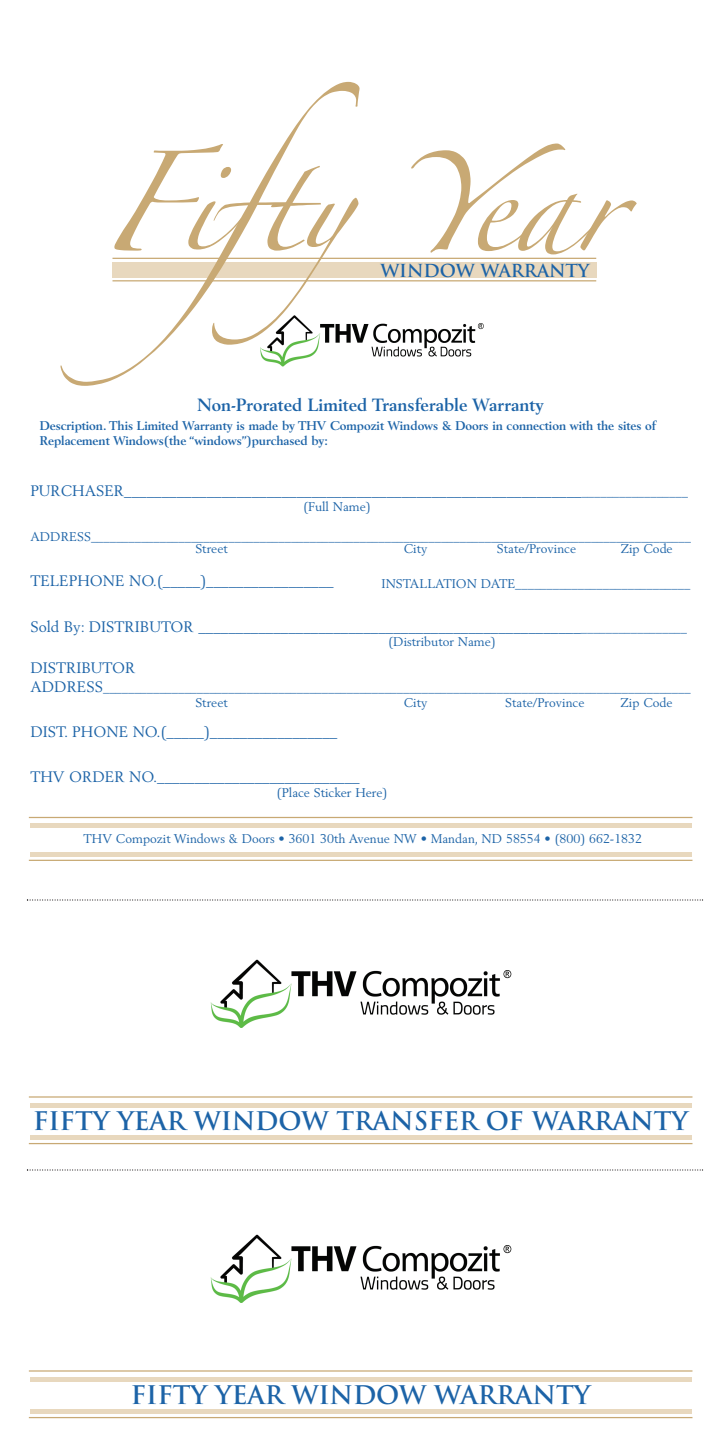
<style>
.page{position:relative;width:720px;height:1440px;background:#fff}
.page>*{position:absolute;margin:0;border:0;box-sizing:border-box;transform-origin:0 0}
.t1{font:90px "Zapfino";letter-spacing:-.01em;color:#c8a974}
.t2{font:700 25px "Trajan";letter-spacing:-.005em;color:#1c63a7}
.t3{font:700 17.5px "Berling";color:#1c63a7}
.t4{font:700 17.5px "Trajan";letter-spacing:-.005em;color:#1c63a7}
.t5{font:15px "Berling";color:#1c63a7}
.t6{font:12.5px "Berling";color:#1c63a7}
.t7{font:700 12.5px/15px "Berling";letter-spacing:-.005em;color:#1c63a7}
.s1{font-size:12.5px}
.s2{font-size:15px}
</style>
<div class="page">
<img style="left:260px;top:315px;width:224px;height:52px">
<div style="left:112px;top:263px;width:484px;height:15px;background:#e8d8be"></div>
<svg style="left:27px;top:1169px;width:676px;height:2px"></svg>
<svg style="left:27px;top:899px;width:676px;height:2px"></svg>
<hr style="left:30px;top:824px;width:662px;height:4px;background:#e8d8be">
<div style="left:30px;top:852px;width:662px;height:5px;background:#e8d8be"></div>
<hr style="left:29px;top:817px;width:663px;height:1px;background:#c8a974">
<hr style="left:112px;top:280px;width:484px;height:1px;background:#c8a974">
<hr style="left:112px;top:258px;width:484px;height:1px;background:#c8a974">
<hr style="left:29px;top:860px;width:663px;height:1px;background:#c8a974">
<div style="left:30px;top:1103px;width:662px;height:5px;background:#e8d8be"></div>
<hr style="left:30px;top:1136px;width:662px;height:4px;background:#e8d8be">
<hr style="left:29px;top:1096px;width:663px;height:2px;background:#c8a974">
<hr style="left:29px;top:1143px;width:663px;height:1px;background:#c8a974">
<div style="left:30px;top:1377px;width:662px;height:5px;background:#e8d8be"></div>
<hr style="left:30px;top:1410px;width:662px;height:4px;background:#e8d8be">
<hr style="left:29px;top:1370px;width:663px;height:2px;background:#c8a974">
<hr style="left:29px;top:1417px;width:663px;height:1px;background:#c8a974">
<img style="left:210px;top:959px;width:302px;height:69px">
<img style="left:210px;top:1234px;width:302px;height:69px">
<h1 class="t1" style="left:100px;top:166px;width:521px">FiftyYear</h1>
<h3 class="t4" style="left:380px;top:261px;width:211px">WINDOW WARRANTY</h3>
<h3 class="t3" style="left:198px;top:398px;width:348px">Non-Prorated Limited Transferable Warranty</h3>
<p class="t7" style="left:40px;top:419px;width:618px">Description. This Limited Warranty is made by THV Compozit Windows &amp; Doors in connection with the sites of<br>Replacement Windows(the “windows”)purchased by:</p>
<p class="t5" style="left:30px;top:484px;width:659px">PURCHASER_____________________________________________________________<span class="s1">_________________</span></p>
<p class="t6" style="left:30px;top:531px;width:662px">ADDRESS________________________________________________________________________________________________</p>
<p class="t5" style="left:30px;top:574px;width:305px">TELEPHONE NO.(_____)_________________</p>
<p class="t5" style="left:30px;top:621px;width:658px">Sold By: DISTRIBUTOR ___________________________________________________<span class="s1">_________________</span></p>
<p class="t5" style="left:30px;top:662px;width:106px">DISTRIBUTOR</p>
<p class="t6" style="left:30px;top:683px;width:662px"><span class="s2">ADDRESS</span>______________________________________________________________________________________________</p>
<p class="t5" style="left:30px;top:726px;width:308px">DIST. PHONE NO.(_____)_________________</p>
<p class="t5" style="left:30px;top:771px;width:331px">THV ORDER NO.___________________________</p>
<p class="t6" style="left:303px;top:501px;width:69px">(Full Name)</p>
<p class="t6" style="left:195px;top:543px;width:34px">Street</p>
<p class="t6" style="left:404px;top:543px;width:25px">City</p>
<p class="t6" style="left:497px;top:543px;width:81px">State/Province</p>
<p class="t6" style="left:621px;top:543px;width:53px">Zip Code</p>
<p class="t6" style="left:382px;top:578px;width:310px">INSTALLATION DATE____________________________</p>
<p class="t6" style="left:388px;top:637px;width:109px">(Distributor Name)</p>
<p class="t6" style="left:404px;top:698px;width:25px">City</p>
<p class="t6" style="left:505px;top:698px;width:81px">State/Province</p>
<p class="t6" style="left:621px;top:698px;width:53px">Zip Code</p>
<p class="t6" style="left:195px;top:698px;width:34px">Street</p>
<p class="t6" style="left:277px;top:788px;width:112px">(Place Sticker Here)</p>
<p class="t6" style="left:84px;top:833px;width:560px">THV Compozit Windows &amp; Doors • 3601 30th Avenue NW • Mandan, ND 58554 • (800) 662-1832</p>
<h2 class="t2" style="left:33px;top:1107px;width:657px">FIFTY YEAR WINDOW TRANSFER OF WARRANTY</h2>
<h2 class="t2" style="left:131px;top:1381px;width:461px">FIFTY YEAR WINDOW WARRANTY</h2>
</div>
